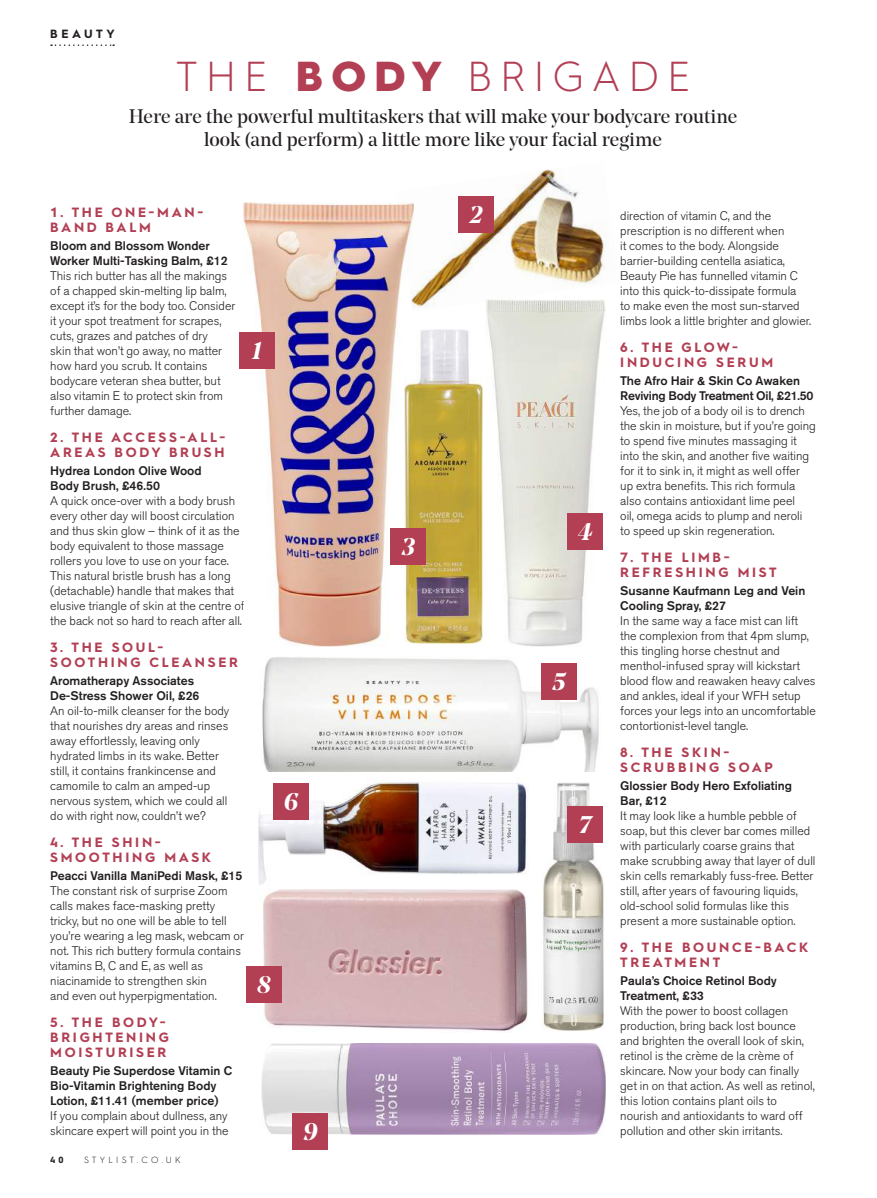
<style>
.page{position:relative;width:877px;height:1198px;background:#fff}
.page>*{position:absolute;margin:0;border:0;box-sizing:border-box;transform-origin:0 0}
.t1{font:300 42px "Hurme Geometric Sans 1";letter-spacing:.2em;color:#b23f54}
.t2{font:italic 700 24px "Noe Display";color:#fff}
.t3{font:19.5px/22.5px "Noe Display";color:#231f20;text-align:center;scale:1.05 1}
.t4{font:700 13.5px/15px "Hurme Geometric Sans 1";letter-spacing:.2em;color:#b23f54}
.t5{font:300 12.3px/15px "Akzidenz Grotesk BQ";color:#231f20}
.t6{font:500 12.3px/15px "Akzidenz Grotesk BQ";color:#231f20}
.t7{font:500 12.3px/15px "Akzidenz Grotesk BQ";letter-spacing:-.02em;color:#231f20}
.t8{font:700 12px "Hurme Geometric Sans 1";letter-spacing:.3em;color:#231f20}
.t9{font:300 9px "Hurme Geometric Sans 4";letter-spacing:.36em;color:#231f20}
.t10{font:700 9px "Hurme Geometric Sans 4";color:#231f20}
.s1{font-weight:900}
</style>
<div class="page">
<img style="left:413px;top:330px;width:70px;height:314px">
<img style="left:262px;top:657px;width:337px;height:114px">
<img style="left:541px;top:782px;width:62px;height:248px">
<img style="left:486px;top:312px;width:119px;height:335px">
<img style="left:243px;top:202px;width:170px;height:445px">
<img style="left:261px;top:1043px;width:344px;height:92px">
<img style="left:257px;top:889px;width:271px;height:142px">
<img style="left:396px;top:169px;width:211px;height:143px">
<img style="left:258px;top:782px;width:269px;height:103px">
<div style="left:239px;top:332px;width:36px;height:36px;background:#b23f54"></div>
<div style="left:458px;top:196px;width:36px;height:36px;background:#b23f54"></div>
<div style="left:390px;top:528px;width:36px;height:36px;background:#b23f54"></div>
<div style="left:273px;top:784px;width:36px;height:36px;background:#b23f54"></div>
<div style="left:246px;top:967px;width:36px;height:36px;background:#b23f54"></div>
<div style="left:292px;top:1114px;width:36px;height:36px;background:#b23f54"></div>
<div style="left:567px;top:806px;width:36px;height:36px;background:#b23f54"></div>
<div style="left:541px;top:664px;width:36px;height:36px;background:#b23f54"></div>
<div style="left:567px;top:514px;width:36px;height:36px;background:#b23f54"></div>
<svg style="left:51px;top:44px;width:63px;height:2px"></svg>
<p class="t8" style="left:50px;top:25px;width:66px">BEAUTY</p>
<h1 class="t1" style="left:176px;top:47px;width:516px">THE <span class="s1">BODY</span> BRIGADE</h1>
<h3 class="t3" style="left:129px;top:105px;width:581px">Here are the powerful multitaskers that will make your bodycare routine look (and perform) a little more like your facial regime</h3>
<p class="t4" style="left:50px;top:204px;width:155px">1. THE ONE-MAN-<br>BAND BALM</p>
<p class="t6" style="left:50px;top:238px;width:179px">Bloom and Blossom Wonder<br>Worker Multi-Tasking Balm, £12</p>
<p class="t5" style="left:50px;top:268px;width:187px">This rich butter has all the makings of a chapped skin-melting lip balm, except it’s for the body too. Consider it your spot treatment for scrapes, cuts, grazes and patches of dry<br>skin that won’t go away, no matter how hard you scrub. It contains bodycare veteran shea butter, but also vitamin E to protect skin from further damage.</p>
<p class="t4" style="left:50px;top:429px;width:176px">2. THE ACCESS-ALL-<br>AREAS BODY BRUSH</p>
<p class="t6" style="left:50px;top:463px;width:153px">Hydrea London Olive Wood<br>Body Brush, £46.50</p>
<p class="t5" style="left:50px;top:493px;width:196px">A quick once-over with a body brush every other day will boost circulation and thus skin glow – think of it as the body equivalent to those massage rollers you love to use on your face.<br>This natural bristle brush has a long (detachable) handle that makes that elusive triangle of skin at the centre of the back not so hard to reach after all.</p>
<p class="t4" style="left:50px;top:639px;width:189px">3. THE SOUL-<br>SOOTHING CLEANSER</p>
<p class="t6" style="left:50px;top:673px;width:151px">Aromatherapy Associates<br>De-Stress Shower Oil, £26</p>
<p class="t5" style="left:50px;top:703px;width:181px">An oil-to-milk cleanser for the body that nourishes dry areas and rinses away effortlessly, leaving only hydrated limbs in its wake. Better still, it contains frankincense and camomile to calm an amped-up nervous system, which we could all do with right now, couldn’t we?</p>
<p class="t4" style="left:50px;top:834px;width:162px">4. THE SHIN-<br>SMOOTHING MASK</p>
<p class="t6" style="left:50px;top:868px;width:194px">Peacci Vanilla ManiPedi Mask, £15</p>
<p class="t5" style="left:50px;top:883px;width:195px">The constant risk of surprise Zoom calls makes face-masking pretty tricky, but no one will be able to tell you’re wearing a leg mask, webcam or not. This rich buttery formula contains vitamins B, C and E, as well as niacinamide to strengthen skin<br>and even out hyperpigmentation.</p>
<p class="t4" style="left:50px;top:1014px;width:120px">5. THE BODY-<br>BRIGHTENING<br>MOISTURISER</p>
<p class="t6" style="left:50px;top:1063px;width:183px">Beauty Pie Superdose Vitamin C<br>Bio-Vitamin Brightening Body<br>Lotion, £11.41 (member price)</p>
<p class="t5" style="left:50px;top:1108px;width:180px">If you complain about dullness, any skincare expert will point you in the</p>
<h2 class="t2" style="left:252px;top:335px;width:11px">1</h2>
<h2 class="t2" style="left:257px;top:969px;width:15px">8</h2>
<p class="t10" style="left:50px;top:1154px;width:15px">4 0</p>
<p class="t9" style="left:84px;top:1154px;width:98px">STYLIST.CO.UK</p>
<h2 class="t2" style="left:284px;top:786px;width:16px">6</h2>
<h2 class="t2" style="left:303px;top:1116px;width:16px">9</h2>
<h2 class="t2" style="left:469px;top:199px;width:15px">2</h2>
<h2 class="t2" style="left:402px;top:531px;width:15px">3</h2>
<h2 class="t2" style="left:578px;top:516px;width:16px">4</h2>
<h2 class="t2" style="left:552px;top:666px;width:14px">5</h2>
<h2 class="t2" style="left:579px;top:809px;width:14px">7</h2>
<p class="t5" style="left:620px;top:208px;width:193px">direction of vitamin C, and the prescription is no different when<br>it comes to the body. Alongside barrier-building centella asiatica, Beauty Pie has funnelled vitamin C into this quick-to-dissipate formula<br>to make even the most sun-starved limbs look a little brighter and glowier.</p>
<p class="t4" style="left:620px;top:339px;width:154px">6. THE GLOW-<br>INDUCING SERUM</p>
<p class="t7" style="left:620px;top:373px;width:195px">The Afro Hair &amp; Skin Co Awaken<br>Reviving Body Treatment Oil, £21.50</p>
<p class="t5" style="left:620px;top:403px;width:197px">Yes, the job of a body oil is to drench the skin in moisture, but if you’re going to spend five minutes massaging it into the skin, and another five waiting for it to sink in, it might as well offer<br>up extra benefits. This rich formula also contains antioxidant lime peel<br>oil, omega acids to plump and neroli<br>to speed up skin regeneration.</p>
<p class="t4" style="left:620px;top:549px;width:158px">7. THE LIMB-<br>REFRESHING MIST</p>
<p class="t6" style="left:620px;top:583px;width:187px">Susanne Kaufmann Leg and Vein<br>Cooling Spray, £27</p>
<p class="t5" style="left:620px;top:613px;width:197px">In the same way a face mist can lift the complexion from that 4pm slump, this tingling horse chestnut and menthol-infused spray will kickstart blood flow and reawaken heavy calves and ankles, ideal if your WFH setup forces your legs into an uncomfortable contortionist-level tangle.</p>
<p class="t4" style="left:620px;top:744px;width:154px">8. THE SKIN-<br>SCRUBBING SOAP</p>
<p class="t6" style="left:620px;top:778px;width:173px">Glossier Body Hero Exfoliating<br>Bar, £12</p>
<p class="t5" style="left:620px;top:808px;width:197px">It may look like a humble pebble of soap, but this clever bar comes milled with particularly coarse grains that make scrubbing away that layer of dull skin cells remarkably fuss-free. Better still, after years of favouring liquids, old-school solid formulas like this present a more sustainable option.</p>
<p class="t4" style="left:620px;top:939px;width:189px">9. THE BOUNCE-BACK<br>TREATMENT</p>
<p class="t6" style="left:620px;top:973px;width:158px">Paula’s Choice Retinol Body<br>Treatment, £33</p>
<p class="t5" style="left:620px;top:1003px;width:196px">With the power to boost collagen production, bring back lost bounce and brighten the overall look of skin, retinol is the crème de la crème of skincare. Now your body can finally get in on that action. As well as retinol, this lotion contains plant oils to nourish and antioxidants to ward off pollution and other skin irritants.</p>
</div>
